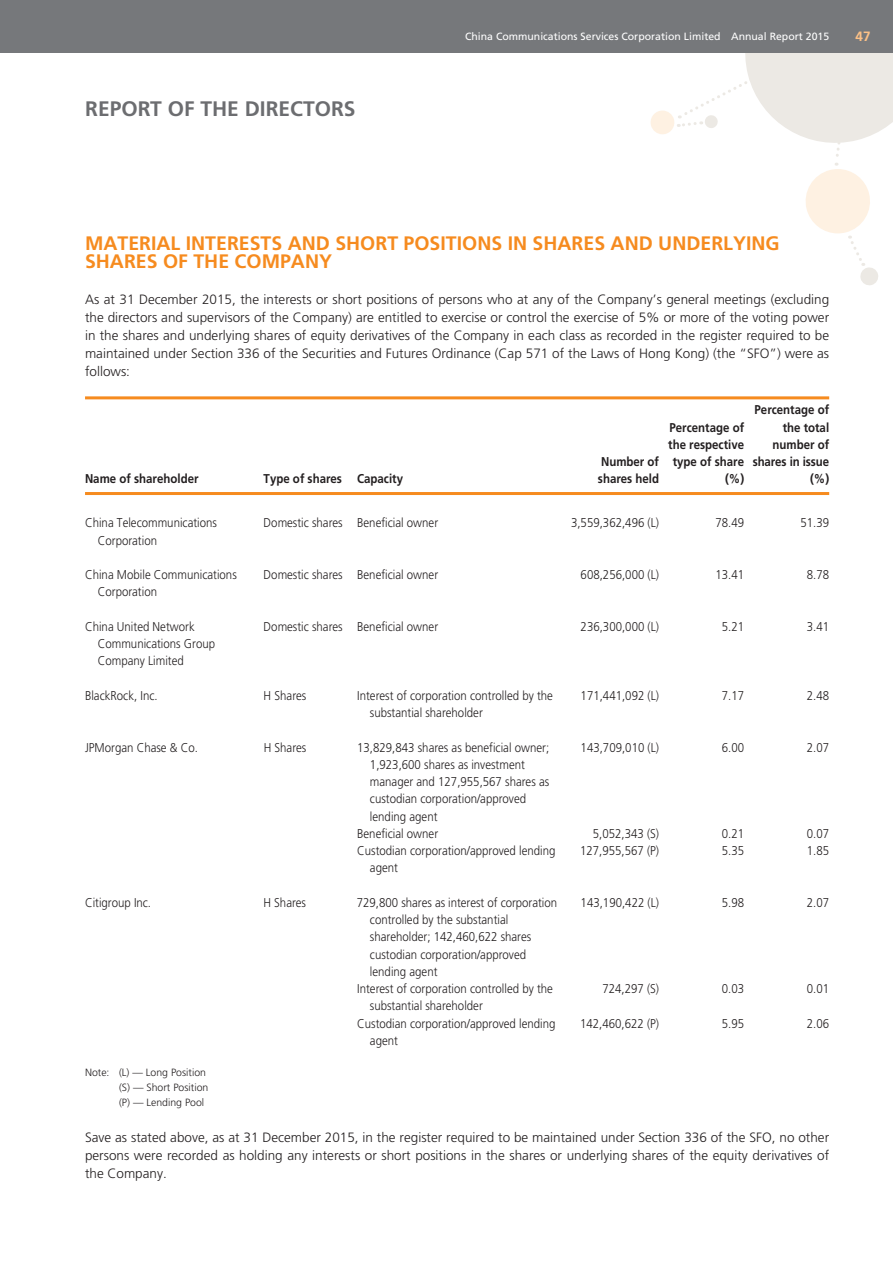
<style>
.page{position:relative;width:893px;height:1263px;background:#fff}
.page>*{position:absolute;margin:0;border:0;box-sizing:border-box;transform-origin:0 0}
.t1{font:700 21px "Frutiger LT Std";color:#6c6d70}
.t2{font:700 19.5px/18px "Frutiger LT Std";color:#f68b1f}
.t3{font:300 13.5px/18px "Frutiger LT Std";color:#231f20;text-align:justify}
.t4{font:700 13.5px "Frutiger LT Std";color:#fcc187}
.t5{font:300 12.75px/17.2px "Frutiger LT Std";color:#231f20;scale:.9 1}
.t6{font:700 12.75px/17.2px "Frutiger LT Std";color:#231f20;text-align:right;scale:.9 1}
.t7{font:10.5px "Frutiger LT Std";color:#fff}
.t8{font:300 10.5px/15px "Frutiger LT Std";color:#231f20}
</style>
<div class="page">
<div style="left:0;top:0;width:893px;height:53px;background:#76787b"></div>
<svg style="left:650px;top:53px;width:243px;height:232px"></svg>
<hr style="left:85px;top:492px;width:744px;height:3px;background:#f68b1f">
<hr style="left:85px;top:396px;width:744px;height:3px;background:#f68b1f">
<h1 class="t1" style="left:85px;top:101px;width:272px">REPORT OF THE DIRECTORS</h1>
<p class="t7" style="left:465px;top:33px;width:366px">China Communications Services Corporation Limited Annual Report 2015</p>
<p class="t4" style="left:856px;top:30px;width:17px">47</p>
<h2 class="t2" style="left:85px;top:236px;width:696px">MATERIAL INTERESTS AND SHORT POSITIONS IN SHARES AND UNDERLYING<br>SHARES OF THE COMPANY</h2>
<p class="t3" style="left:85px;top:291px;width:746px">As at 31 December 2015, the interests or short positions of persons who at any of the Company’s general meetings (excluding the directors and supervisors of the Company) are entitled to exercise or control the exercise of 5% or more of the voting power in the shares and underlying shares of equity derivatives of the Company in each class as recorded in the register required to be maintained under Section 336 of the Securities and Futures Ordinance (Cap 571 of the Laws of Hong Kong) (the “SFO”) were as follows:</p>
<p class="t6" style="left:85px;top:471px;width:128px">Name of shareholder</p>
<p class="t6" style="left:264px;top:471px;width:156px">Type of shares Capacity</p>
<p class="t6" style="left:598px;top:454px;width:70px;text-align:left">Number of shares held</p>
<p class="t6" style="left:668px;top:420px;width:86px">Percentage of the respective type of share (%)</p>
<p class="t6" style="left:753px;top:402px;width:87px">Percentage of the total number of shares in issue (%)</p>
<p class="t5" style="left:98px;top:515px;width:134px;text-indent:-13px">China Telecommunications<br>Corporation</p>
<p class="t5" style="left:264px;top:515px;width:195px">Domestic shares Beneficial owner</p>
<p class="t5" style="left:571px;top:515px;width:99px">3,559,362,496 (L)</p>
<p class="t5" style="left:715px;top:515px;width:33px">78.49</p>
<p class="t5" style="left:800px;top:515px;width:33px">51.39</p>
<p class="t5" style="left:98px;top:567px;width:156px;text-indent:-13px">China Mobile Communications<br>Corporation</p>
<p class="t5" style="left:264px;top:567px;width:195px">Domestic shares Beneficial owner</p>
<p class="t5" style="left:581px;top:567px;width:89px">608,256,000 (L)</p>
<p class="t5" style="left:715px;top:567px;width:33px">13.41</p>
<p class="t5" style="left:807px;top:567px;width:26px">8.78</p>
<p class="t5" style="left:98px;top:619px;width:132px;text-indent:-13px">China United Network<br>Communications Group<br>Company Limited</p>
<p class="t5" style="left:264px;top:619px;width:195px">Domestic shares Beneficial owner</p>
<p class="t5" style="left:581px;top:619px;width:89px">236,300,000 (L)</p>
<p class="t5" style="left:722px;top:619px;width:26px">5.21</p>
<p class="t5" style="left:807px;top:619px;width:26px">3.41</p>
<p class="t5" style="left:85px;top:688px;width:82px">BlackRock, Inc.</p>
<p class="t5" style="left:264px;top:688px;width:49px">H Shares</p>
<p class="t5" style="left:370px;top:688px;width:205px;text-indent:-13px">Interest of corporation controlled by the substantial shareholder</p>
<p class="t5" style="left:581px;top:688px;width:89px">171,441,092 (L)</p>
<p class="t5" style="left:722px;top:688px;width:26px">7.17</p>
<p class="t5" style="left:807px;top:688px;width:26px">2.48</p>
<p class="t5" style="left:85px;top:739px;width:127px">JPMorgan Chase &amp; Co.</p>
<p class="t5" style="left:264px;top:739px;width:49px">H Shares</p>
<p class="t5" style="left:370px;top:739px;width:201px;text-indent:-13px">13,829,843 shares as beneficial owner;<br>1,923,600 shares as investment manager and 127,955,567 shares as custodian corporation/approved lending agent</p>
<p class="t5" style="left:581px;top:739px;width:89px">143,709,010 (L)</p>
<p class="t5" style="left:722px;top:739px;width:26px">6.00</p>
<p class="t5" style="left:807px;top:739px;width:26px">2.07</p>
<p class="t5" style="left:357px;top:826px;width:91px">Beneficial owner</p>
<p class="t5" style="left:593px;top:826px;width:75px">5,052,343 (S)</p>
<p class="t5" style="left:722px;top:826px;width:26px">0.21</p>
<p class="t5" style="left:807px;top:826px;width:26px">0.07</p>
<p class="t5" style="left:370px;top:843px;width:208px;text-indent:-13px">Custodian corporation/approved lending agent</p>
<p class="t5" style="left:580px;top:843px;width:89px">127,955,567 (P)</p>
<p class="t5" style="left:722px;top:843px;width:26px">5.35</p>
<p class="t5" style="left:807px;top:843px;width:26px">1.85</p>
<p class="t5" style="left:85px;top:895px;width:75px">Citigroup Inc.</p>
<p class="t5" style="left:263px;top:895px;width:49px">H Shares</p>
<p class="t5" style="left:370px;top:895px;width:209px;text-indent:-13px">729,800 shares as interest of corporation controlled by the substantial shareholder; 142,460,622 shares custodian corporation/approved lending agent</p>
<p class="t5" style="left:581px;top:895px;width:89px">143,190,422 (L)</p>
<p class="t5" style="left:722px;top:895px;width:26px">5.98</p>
<p class="t5" style="left:807px;top:895px;width:26px">2.07</p>
<p class="t5" style="left:370px;top:981px;width:205px;text-indent:-13px">Interest of corporation controlled by the substantial shareholder</p>
<p class="t5" style="left:602px;top:981px;width:65px">724,297 (S)</p>
<p class="t5" style="left:722px;top:981px;width:26px">0.03</p>
<p class="t5" style="left:807px;top:981px;width:26px">0.01</p>
<p class="t5" style="left:370px;top:1016px;width:208px;text-indent:-13px">Custodian corporation/approved lending agent</p>
<p class="t5" style="left:580px;top:1016px;width:89px">142,460,622 (P)</p>
<p class="t5" style="left:722px;top:1016px;width:26px">5.95</p>
<p class="t5" style="left:807px;top:1016px;width:26px">2.06</p>
<p class="t8" style="left:119px;top:1065px;width:91px;text-indent:-34px">Note: (L) — Long Position (S) — Short Position (P) — Lending Pool</p>
<p class="t3" style="left:85px;top:1129px;width:746px">Save as stated above, as at 31 December 2015, in the register required to be maintained under Section 336 of the SFO, no other persons were recorded as holding any interests or short positions in the shares or underlying shares of the equity derivatives of the Company.</p>
</div>
